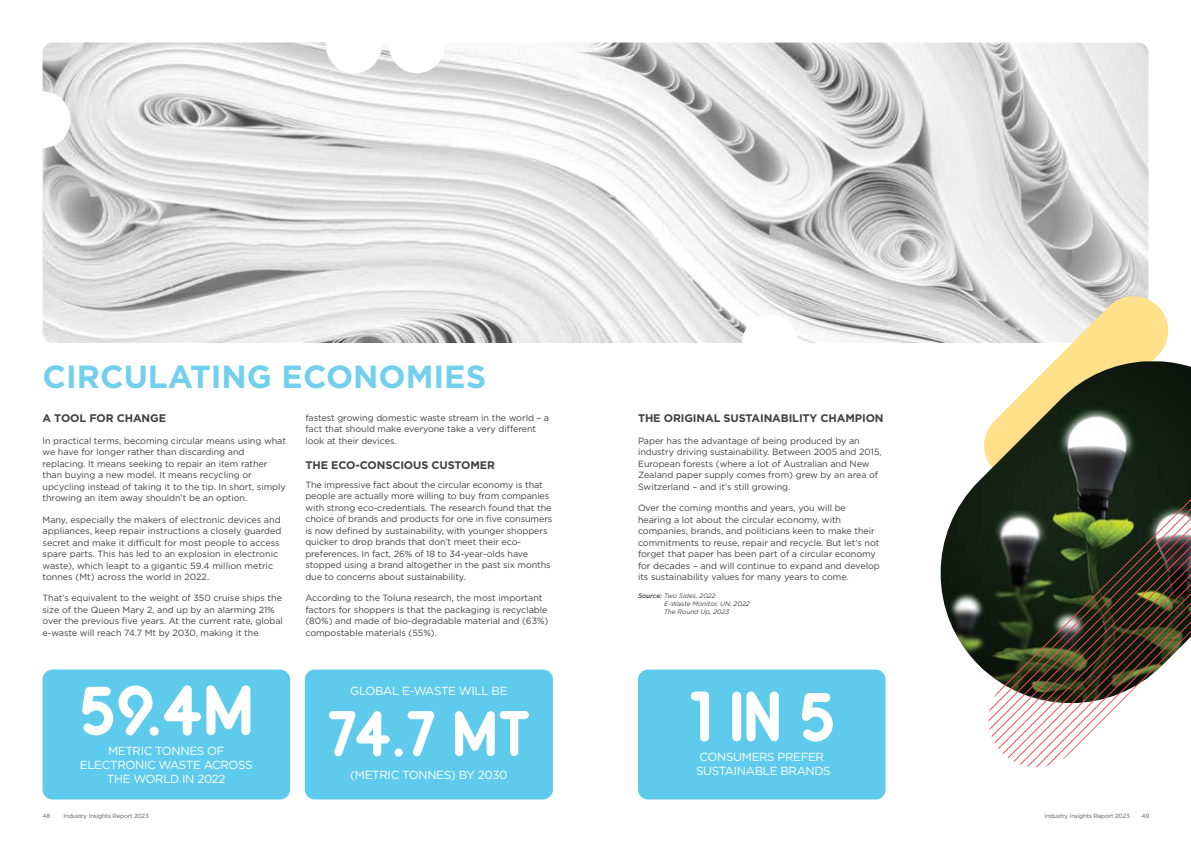
<style>
.page{position:relative;width:1191px;height:842px;background:#fff}
.page>*{position:absolute;margin:0;border:0;box-sizing:border-box;transform-origin:0 0}
.t1{font:75.4px "Locus Sans";color:#fff}
.t2{font:68.1px "Locus Sans";color:#fff}
.t3{font:700 32px "Gotham";color:#72cfed}
.t4{font:11.7px/14.1px "Gotham";letter-spacing:-.03em;color:#fff;text-align:center}
.t5{font:700 11px "Gotham";letter-spacing:-.01em;color:#414042}
.t6{font:9px/11.5px "Gotham";letter-spacing:-.005em;color:#414042}
.t7{font:italic 6.5px/8px "Gotham";letter-spacing:-.005em;color:#414042}
.t8{font:6px "Gotham";letter-spacing:-.02em;color:#58595b}
.s1{font-weight:500}
</style>
<div class="page">
<img style="left:43px;top:43px;width:1105px;height:300px">
<div style="left:389px;top:17px;width:56px;height:56px;background:#fff;border-radius:50%"></div>
<div style="left:326px;top:17px;width:56px;height:56px;background:#fff;border-radius:50%"></div>
<div style="left:742px;top:315px;width:56px;height:56px;background:#fff;border-radius:50%"></div>
<div style="left:15px;top:91px;width:55px;height:57px;background:#fff;border-radius:50%"></div>
<svg style="left:980px;top:293px;width:189px;height:68px"></svg>
<img style="left:940px;top:361px;width:251px;height:309px">
<img style="left:984px;top:497px;width:207px;height:271px">
<div style="left:43px;top:670px;width:247px;height:129px;background:#5fcbec;border-radius:10px"></div>
<div style="left:638px;top:670px;width:247px;height:129px;background:#5fcbec;border-radius:10px"></div>
<div style="left:305px;top:670px;width:248px;height:129px;background:#5fcbec;border-radius:10px"></div>
<h3 class="t3" style="left:43px;top:355px;width:445px">CIRCULATING ECONOMIES</h3>
<p class="t6" style="left:305px;top:411px;width:245px">fastest growing domestic waste stream in the world – a fact that should make everyone take a very different look at their devices.</p>
<p class="t5" style="left:305px;top:458px;width:191px">THE ECO-CONSCIOUS CUSTOMER</p>
<p class="t6" style="left:305px;top:479px;width:248px">The impressive fact about the circular economy is that people are actually more willing to buy from companies with strong eco-credentials. The research found that the choice of brands and products for one in five consumers is now defined by sustainability, with younger shoppers quicker to drop brands that don’t meet their eco&shy;preferences. In fact, 26% of 18 to 34-year-olds have stopped using a brand altogether in the past six months due to concerns about sustainability.</p>
<p class="t6" style="left:305px;top:592px;width:245px">According to the Toluna research, the most important factors for shoppers is that the packaging is recyclable (80%) and made of bio-degradable material and (63%) compostable materials (55%).</p>
<p class="t5" style="left:43px;top:411px;width:125px">A TOOL FOR CHANGE</p>
<p class="t6" style="left:43px;top:434px;width:245px">In practical terms, becoming circular means using what we have for longer rather than discarding and replacing. It means seeking to repair an item rather than buying a new model. It means recycling or upcycling instead of taking it to the tip. In short, simply throwing an item away shouldn’t be an option.</p>
<p class="t6" style="left:43px;top:513px;width:240px">Many, especially the makers of electronic devices and appliances, keep repair instructions a closely guarded secret and make it difficult for most people to access spare parts. This has led to an explosion in electronic waste), which leapt to a gigantic 59.4 million metric tonnes (Mt) across the world in 2022.</p>
<p class="t6" style="left:43px;top:592px;width:242px">That’s equivalent to the weight of 350 cruise ships the size of the Queen Mary 2, and up by an alarming 21% over the previous five years. At the current rate, global e-waste will reach 74.7 Mt by 2030, making it the</p>
<h1 class="t1" style="left:78px;top:665px;width:177px">59.4M</h1>
<p class="t4" style="left:80px;top:743px;width:174px">METRIC TONNES OF<br>ELECTRONIC WASTE ACROSS<br>THE WORLD IN 2022</p>
<p class="t4" style="left:350px;top:684px;width:159px">GLOBAL E-WASTE WILL BE</p>
<h2 class="t2" style="left:325px;top:693px;width:208px">74.7 MT</h2>
<p class="t4" style="left:350px;top:767px;width:159px">(METRIC TONNES) BY 2030</p>
<p class="t5" style="left:638px;top:411px;width:247px">THE ORIGINAL SUSTAINABILITY CHAMPION</p>
<p class="t6" style="left:638px;top:434px;width:245px">Paper has the advantage of being produced by an industry driving sustainability. Between 2005 and 2015, European forests (where a lot of Australian and New Zealand paper supply comes from) grew by an area of Switzerland – and it’s still growing.</p>
<p class="t6" style="left:638px;top:502px;width:243px">Over the coming months and years, you will be hearing a lot about the circular economy, with companies, brands, and politicians keen to make their commitments to reuse, repair and recycle. But let’s not forget that paper has been part of a circular economy for decades – and will continue to expand and develop its sustainability values for many years to come.</p>
<p class="t7" style="left:664px;top:591px;width:87px;text-indent:-26px"><span class="s1">Source:</span> Two Sides, 2022<br>E-Waste Monitor, UN, 2022<br>The Round Up, 2023</p>
<h1 class="t1" style="left:687px;top:671px;width:151px">1 IN 5</h1>
<p class="t4" style="left:696px;top:750px;width:136px;text-align:left">CONSUMERS PREFER<br>SUSTAINABLE BRANDS</p>
<p class="t8" style="left:43px;top:812px;width:9px">48</p>
<p class="t8" style="left:64px;top:812px;width:87px">Industry Insights Report 2023</p>
<p class="t8" style="left:1044px;top:812px;width:87px">Industry Insights Report 2023</p>
<p class="t8" style="left:1141px;top:812px;width:9px">49</p>
</div>
